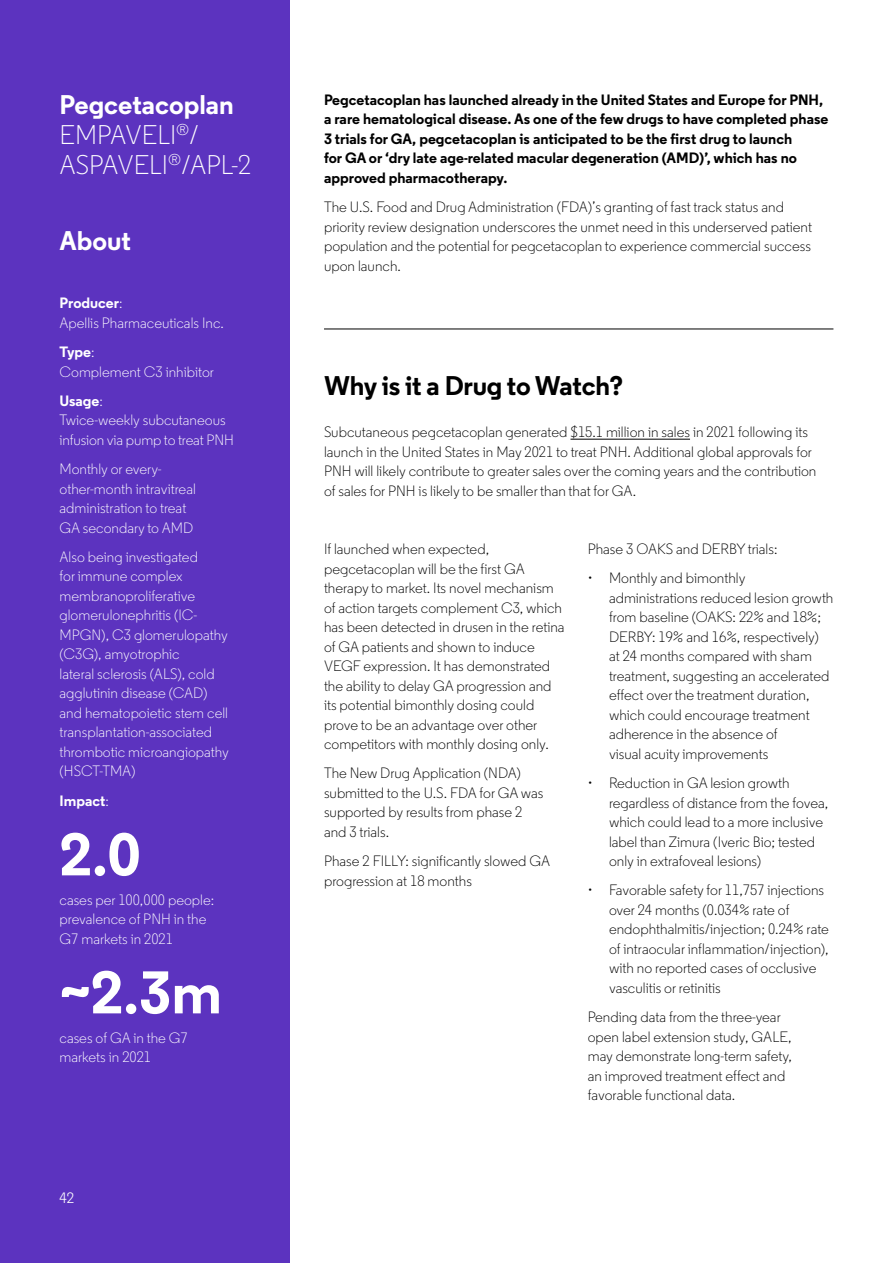
<style>
.page{position:relative;width:893px;height:1263px;background:#fff}
.page>*{position:absolute;margin:0;border:0;box-sizing:border-box;transform-origin:0 0}
.Side_Panel_info_whit{font:700 60px "Regular Clarivate";color:#fff}
.Drug_name_15_16pt_wh{font:300 27px/30px "Regular Clarivate";color:#fff}
.Headline_18_18pt_SPA{font:700 27px "Regular Clarivate";letter-spacing:-.01em;color:#000}
.Side_Panel_info_whit-2{font:700 27px "Regular Clarivate";color:#fff}
.body_copy_10_13pt_SP{font:300 15px/19.5px "Regular Clarivate";color:#000}
.Side_Panel_info_whit-3{font:300 15px/19.5px "Regular Clarivate";color:#fff}
.Intro_bold_10_13pt{font:700 15px/19.5px "Regular Clarivate";color:#000}
.Side_Panel_info_whit-4{font:700 15px "Regular Clarivate";color:#fff}
.Page_Number___10-13{font:15px "Regular Clarivate";color:#fff}
.s1{font-weight:700}
.s2{font-weight:300}
</style>
<div class="page">
<div style="left:0;top:0;width:289px;height:1263px;background:#5c33bf"></div>
<hr style="left:324px;top:329px;width:509px;height:1px;background:#000">
<hr style="left:570px;top:439px;width:120px;height:1px;background:#000">
<p class="Drug_name_15_16pt_wh" style="left:60px;top:90px;width:193px"><span class="s1">Pegcetacoplan<br></span>EMPAVELI<sup>®</sup>/<br>ASPAVELI<sup>®</sup>/APL-2</p>
<p class="Side_Panel_info_whit-2" style="left:60px;top:223px;width:73px">About</p>
<p class="Side_Panel_info_whit-3" style="left:60px;top:293px;width:166px"><span class="s1">Producer</span>:<br>Apellis Pharmaceuticals Inc.</p>
<p class="Side_Panel_info_whit-3" style="left:60px;top:342px;width:156px"><span class="s1">Type</span>:<br>Complement C3 inhibitor</p>
<p class="Side_Panel_info_whit-3" style="left:60px;top:391px;width:176px"><span class="s1">Usage</span>:<br>Twice-weekly subcutaneous infusion via pump to treat PNH</p>
<p class="Side_Panel_info_whit-3" style="left:60px;top:459px;width:138px">Monthly or every&shy;other-month intravitreal administration to treat<br>GA secondary to AMD</p>
<p class="Side_Panel_info_whit-3" style="left:60px;top:547px;width:171px">Also being investigated<br>for immune complex membranoproliferative glomerulonephritis (IC-<br>MPGN), C3 glomerulopathy (C3G), amyotrophic<br>lateral sclerosis (ALS), cold agglutinin disease (CAD) and hematopoietic stem cell transplantation-associated thrombotic microangiopathy (HSCT-TMA)</p>
<p class="Side_Panel_info_whit-4" style="left:60px;top:790px;width:51px">Impact<span class="s2">:</span></p>
<p class="Side_Panel_info_whit" style="left:60px;top:815px;width:82px">2.0</p>
<p class="Side_Panel_info_whit-3" style="left:60px;top:890px;width:156px">cases per 100,000 people: prevalence of PNH in the<br>G7 markets in 2021</p>
<p class="Side_Panel_info_whit" style="left:60px;top:953px;width:164px">~2.3m</p>
<p class="Side_Panel_info_whit-3" style="left:60px;top:1028px;width:130px">cases of GA in the G7 markets in 2021</p>
<p class="Page_Number___10-13" style="left:60px;top:1189px;width:16px">42</p>
<p class="Intro_bold_10_13pt" style="left:324px;top:90px;width:506px">Pegcetacoplan has launched already in the United States and Europe for PNH, a rare hematological disease. As one of the few drugs to have completed phase 3 trials for GA, pegcetacoplan is anticipated to be the first drug to launch<br>for GA or ‘dry late age-related macular degeneration (AMD)’, which has no approved pharmacotherapy.</p>
<p class="body_copy_10_13pt_SP" style="left:324px;top:197px;width:489px">The U.S. Food and Drug Administration (FDA)’s granting of fast track status and priority review designation underscores the unmet need in this underserved patient population and the potential for pegcetacoplan to experience commercial success upon launch.</p>
<p class="Headline_18_18pt_SPA" style="left:324px;top:368px;width:301px">Why is it a Drug to Watch?</p>
<p class="body_copy_10_13pt_SP" style="left:324px;top:422px;width:494px">Subcutaneous pegcetacoplan generated $15.1 million in sales in 2021 following its launch in the United States in May 2021 to treat PNH. Additional global approvals for PNH will likely contribute to greater sales over the coming years and the contribution of sales for PNH is likely to be smaller than that for GA.</p>
<p class="body_copy_10_13pt_SP" style="left:324px;top:539px;width:242px">If launched when expected, pegcetacoplan will be the first GA therapy to market. Its novel mechanism of action targets complement C3, which has been detected in drusen in the retina of GA patients and shown to induce VEGF expression. It has demonstrated the ability to delay GA progression and its potential bimonthly dosing could prove to be an advantage over other competitors with monthly dosing only.</p>
<p class="body_copy_10_13pt_SP" style="left:324px;top:763px;width:221px">The New Drug Application (NDA) submitted to the U.S. FDA for GA was supported by results from phase 2 and 3 trials.</p>
<p class="body_copy_10_13pt_SP" style="left:324px;top:851px;width:228px">Phase 2 FILLY: significantly slowed GA progression at 18 months</p>
<p class="body_copy_10_13pt_SP" style="left:588px;top:539px;width:191px">Phase 3 OAKS and DERBY trials:</p>
<p class="body_copy_10_13pt_SP" style="left:609px;top:568px;width:226px;text-indent:-21px">• Monthly and bimonthly administrations reduced lesion growth from baseline (OAKS: 22% and 18%;<br>DERBY: 19% and 16%, respectively)<br>at 24 months compared with sham treatment, suggesting an accelerated effect over the treatment duration, which could encourage treatment adherence in the absence of<br>visual acuity improvements</p>
<p class="body_copy_10_13pt_SP" style="left:609px;top:773px;width:221px;text-indent:-21px">• Reduction in GA lesion growth regardless of distance from the fovea, which could lead to a more inclusive label than Zimura (Iveric Bio; tested only in extrafoveal lesions)</p>
<p class="body_copy_10_13pt_SP" style="left:609px;top:880px;width:221px;text-indent:-21px">• Favorable safety for 11,757 injections over 24 months (0.034% rate of endophthalmitis/injection; 0.24% rate of intraocular inflammation/injection), with no reported cases of occlusive vasculitis or retinitis</p>
<p class="body_copy_10_13pt_SP" style="left:588px;top:1007px;width:206px">Pending data from the three-year open label extension study, GALE, may demonstrate long-term safety, an improved treatment effect and favorable functional data.</p>
</div>
